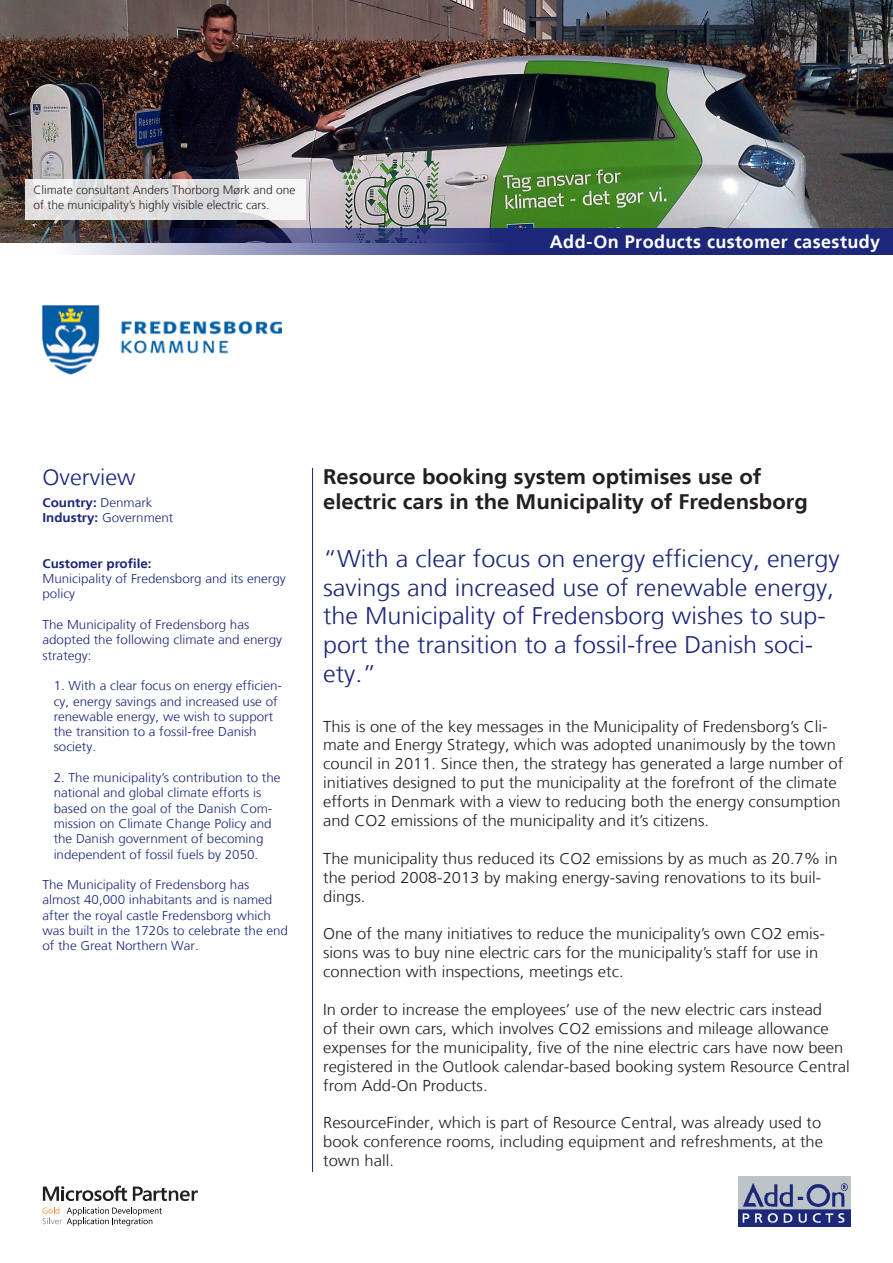
<style>
.page{position:relative;width:893px;height:1263px;background:#fff}
.page>*{position:absolute;margin:0;border:0;box-sizing:border-box;transform-origin:0 0}
.t1{font:300 24px/28.8px "Frutiger LT";color:#1d2779;scale:1.05 1}
.t2{font:300 22.5px "Frutiger LT";color:#1d2779;scale:1.05 1}
.t3{font:700 21px "Frutiger LT";color:#231f20;scale:1.05 1}
.t4{font:700 18px "Frutiger LT";letter-spacing:.025em;color:#fff}
.t5{font:300 15.75px/18.9px "Frutiger LT";color:#231f20;scale:1.05 1}
.t6{font:300 12.75px/15.3px "Frutiger LT";color:#1d2779;scale:1.05 1}
.t7{font:700 12.75px "Frutiger LT";color:#1d2779;scale:1.05 1}
.t8{font:300 12px/14.4px "Frutiger LT";color:#231f20}
.s1{font-weight:300}
.s2{font-weight:700}
</style>
<div class="page">
<hr style="left:312px;top:468px;width:1px;height:704px;background:#1d2779">
<img style="left:739px;top:1177px;width:112px;height:49px">
<img style="left:43px;top:306px;width:239px;height:68px">
<img style="left:1px;top:0;width:891px;height:228px">
<svg style="left:0;top:228px;width:893px;height:27px;background:#454b83"></svg>
<svg style="left:43px;top:1207px;width:119px;height:19px"></svg>
<svg style="left:43px;top:1185px;width:84px;height:16px"></svg>
<svg style="left:133px;top:1186px;width:65px;height:15px"></svg>
<svg style="left:25px;top:179px;width:281px;height:41px;fill:#e2e0e0"></svg>
<p class="t8" style="left:33px;top:183px;width:264px">Climate consultant Anders Thorborg Mørk and one of the municipality’s highly visible electric cars.</p>
<p class="t4" style="left:550px;top:232px;width:332px">Add-On Products customer casestudy</p>
<p class="t2" style="left:43px;top:465px;width:90px">Overview</p>
<p class="t7" style="left:43px;top:495px;width:106px">Country: <span class="s1">Denmark</span></p>
<p class="t6" style="left:43px;top:510px;width:126px"><span class="s2">Industry:</span> Government</p>
<p class="t7" style="left:43px;top:556px;width:105px">Customer profile:</p>
<p class="t6" style="left:43px;top:571px;width:233px">Municipality of Fredensborg and its energy policy</p>
<p class="t6" style="left:43px;top:617px;width:230px">The Municipality of Fredensborg has adopted the following climate and energy strategy:</p>
<p class="t6" style="left:54px;top:678px;width:219px">1. With a clear focus on energy efficien-</p>
<p class="t6" style="left:54px;top:694px;width:215px">cy, energy savings and increased use of</p>
<p class="t6" style="left:54px;top:709px;width:211px">renewable energy, we wish to support</p>
<p class="t6" style="left:54px;top:724px;width:195px">the transition to a fossil-free Danish</p>
<p class="t6" style="left:54px;top:739px;width:42px">society.</p>
<p class="t6" style="left:54px;top:770px;width:218px">2. The municipality’s contribution to the</p>
<p class="t6" style="left:54px;top:785px;width:199px">national and global climate efforts is</p>
<p class="t6" style="left:54px;top:801px;width:210px">based on the goal of the Danish Com-</p>
<p class="t6" style="left:54px;top:816px;width:209px">mission on Climate Change Policy and</p>
<p class="t6" style="left:54px;top:831px;width:201px">the Danish government of becoming</p>
<p class="t6" style="left:54px;top:847px;width:196px">independent of fossil fuels by 2050.</p>
<p class="t6" style="left:43px;top:877px;width:235px">The Municipality of Fredensborg has almost 40,000 inhabitants and is named after the royal castle Fredensborg which was built in the 1720s to celebrate the end of the Great Northern War.</p>
<p class="t3" style="left:323px;top:464px;width:419px">Resource booking system optimises use of</p>
<p class="t3" style="left:323px;top:489px;width:463px">electric cars in the Municipality of Fredensborg</p>
<p class="t1" style="left:323px;top:544px;width:494px">“With a clear focus on energy efficiency, energy savings and increased use of renewable energy, the Municipality of Fredensborg wishes to sup&shy;port the transition to a fossil-free Danish soci-</p>
<p class="t1" style="left:323px;top:660px;width:52px">ety.”</p>
<p class="t5" style="left:323px;top:717px;width:497px">This is one of the key messages in the Municipality of Fredensborg’s Cli&shy;mate and Energy Strategy, which was adopted unanimously by the town council in 2011. Since then, the strategy has generated a large number of initiatives designed to put the municipality at the forefront of the climate efforts in Denmark with a view to reducing both the energy consumption and CO2 emissions of the municipality and it’s citizens.</p>
<p class="t5" style="left:323px;top:849px;width:492px">The municipality thus reduced its CO2 emissions by as much as 20.7% in the period 2008-2013 by making energy-saving renovations to its buil&shy;dings.</p>
<p class="t5" style="left:323px;top:925px;width:479px">One of the many initiatives to reduce the municipality’s own CO2 emis&shy;sions was to buy nine electric cars for the municipality’s staff for use in connection with inspections, meetings etc.</p>
<p class="t5" style="left:323px;top:1000px;width:503px">In order to increase the employees’ use of the new electric cars instead<br>of their own cars, which involves CO2 emissions and mileage allowance expenses for the municipality, five of the nine electric cars have now been registered in the Outlook calendar-based booking system Resource Central from Add-On Products.</p>
<p class="t5" style="left:323px;top:1114px;width:478px;text-align:justify">ResourceFinder, which is part of Resource Central, was already used to book conference rooms, including equipment and refreshments, at the town hall.</p>
</div>
